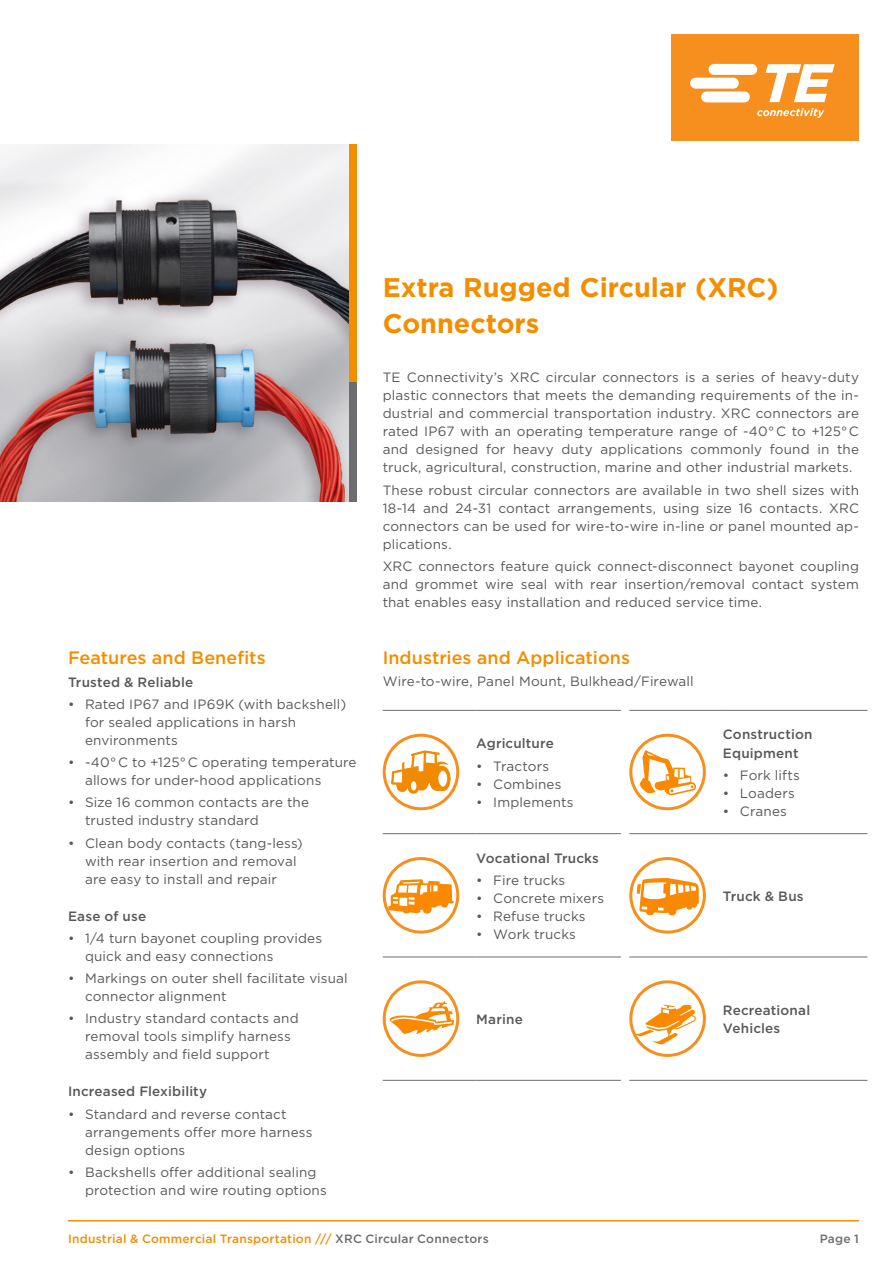
<style>
.page{position:relative;width:893px;height:1263px;background:#fff}
.page>*{position:absolute;margin:0;border:0;box-sizing:border-box;transform-origin:0 0}
.t1{font:700 27px/36px "Gotham";color:#f28e00}
.Body_Subhead{font:500 18px "Gotham";color:#f28e00}
.Body_Introduction{font:13.5px/18px "Gotham";letter-spacing:.01em;color:#57585a}
.Subhead_Gray{font:500 13.5px "Gotham";letter-spacing:.01em;color:#57585a}
.Body_Introduction-2{font:500 13.5px/18px "Gotham";letter-spacing:.01em;color:#57585a}
.t2{font:500 12px "Gotham";letter-spacing:.02em;color:#f28e00}
.t3{font:500 12px "Gotham";color:#6c6d70}
.s1{color:#6c6d70}
</style>
<div class="page">
<div style="left:672px;top:34px;width:187px;height:106px;background:#f68f1e"></div>
<svg style="left:690px;top:64px;width:145px;height:54px"></svg>
<hr style="left:68px;top:1220px;width:791px;height:1px;background:#f28e00">
<div style="left:349px;top:145px;width:8px;height:238px;background:#f28e00"></div>
<div style="left:349px;top:383px;width:8px;height:119px;background:#6c6d70"></div>
<img style="left:0;top:145px;width:349px;height:357px">
<hr style="left:383px;top:710px;width:93px;height:1px;background:#6c6d70">
<hr style="left:476px;top:710px;width:145px;height:1px;background:#6c6d70">
<hr style="left:629px;top:710px;width:94px;height:1px;background:#6c6d70">
<hr style="left:723px;top:710px;width:144px;height:1px;background:#6c6d70">
<hr style="left:383px;top:833px;width:93px;height:1px;background:#6c6d70">
<hr style="left:476px;top:833px;width:145px;height:1px;background:#6c6d70">
<hr style="left:629px;top:833px;width:94px;height:1px;background:#6c6d70">
<hr style="left:723px;top:833px;width:144px;height:1px;background:#6c6d70">
<hr style="left:383px;top:957px;width:93px;height:1px;background:#6c6d70">
<hr style="left:476px;top:957px;width:145px;height:1px;background:#6c6d70">
<hr style="left:629px;top:957px;width:94px;height:1px;background:#6c6d70">
<hr style="left:723px;top:957px;width:144px;height:1px;background:#6c6d70">
<hr style="left:383px;top:1080px;width:93px;height:1px;background:#6c6d70">
<hr style="left:476px;top:1080px;width:145px;height:1px;background:#6c6d70">
<hr style="left:629px;top:1080px;width:94px;height:1px;background:#6c6d70">
<hr style="left:723px;top:1080px;width:144px;height:1px;background:#6c6d70">
<svg style="left:384px;top:735px;width:74px;height:74px"></svg>
<img style="left:392px;top:750px;width:58px;height:44px">
<div style="left:383px;top:734px;width:76px;height:76px;border:3px solid #f68f1e;border-radius:50%"></div>
<svg style="left:631px;top:735px;width:73px;height:74px"></svg>
<svg style="left:639px;top:750px;width:57px;height:45px"></svg>
<div style="left:629px;top:734px;width:77px;height:76px;border:3px solid #f68f1e;border-radius:50%"></div>
<svg style="left:384px;top:858px;width:74px;height:74px"></svg>
<svg style="left:388px;top:879px;width:66px;height:35px"></svg>
<div style="left:383px;top:857px;width:76px;height:76px;border:3px solid #f68f1e;border-radius:50%"></div>
<svg style="left:631px;top:858px;width:73px;height:74px"></svg>
<svg style="left:637px;top:878px;width:62px;height:37px"></svg>
<div style="left:629px;top:857px;width:77px;height:76px;border:3px solid #f68f1e;border-radius:50%"></div>
<svg style="left:384px;top:982px;width:74px;height:73px"></svg>
<svg style="left:388px;top:1001px;width:66px;height:36px"></svg>
<div style="left:383px;top:980px;width:76px;height:77px;border:3px solid #f68f1e;border-radius:50%"></div>
<svg style="left:633px;top:1004px;width:63px;height:41px"></svg>
<div style="left:629px;top:980px;width:77px;height:77px;border:3px solid #f68f1e;border-radius:50%"></div>
<p class="Body_Subhead" style="left:68px;top:646px;width:199px">Features and Benefits</p>
<p class="Subhead_Gray" style="left:68px;top:673px;width:127px">Trusted &amp; Reliable</p>
<p class="Body_Introduction" style="left:85px;top:695px;width:263px;text-indent:-17px">• Rated IP67 and IP69K (with backshell) for sealed applications in harsh environments</p>
<p class="Body_Introduction" style="left:85px;top:753px;width:273px;text-indent:-17px">• -40° C to +125° C operating temperature allows for under-hood applications</p>
<p class="Body_Introduction" style="left:85px;top:793px;width:226px;text-indent:-17px">• Size 16 common contacts are the trusted industry standard</p>
<p class="Body_Introduction" style="left:85px;top:833px;width:219px;text-indent:-17px">• Clean body contacts (tang-less) with rear insertion and removal are easy to install and repair</p>
<p class="Subhead_Gray" style="left:68px;top:907px;width:80px">Ease of use</p>
<p class="Body_Introduction" style="left:85px;top:929px;width:239px;text-indent:-17px">• 1/4 turn bayonet coupling provides quick and easy connections</p>
<p class="Body_Introduction" style="left:85px;top:969px;width:264px;text-indent:-17px">• Markings on outer shell facilitate visual connector alignment</p>
<p class="Body_Introduction" style="left:85px;top:1009px;width:215px;text-indent:-17px">• Industry standard contacts and removal tools simplify harness assembly and field support</p>
<p class="Subhead_Gray" style="left:68px;top:1083px;width:141px">Increased Flexibility</p>
<p class="Body_Introduction" style="left:85px;top:1104px;width:229px;text-indent:-17px">• Standard and reverse contact arrangements offer more harness design options</p>
<p class="Body_Introduction" style="left:85px;top:1163px;width:243px;text-indent:-17px">• Backshells offer additional sealing protection and wire routing options</p>
<p class="t1" style="left:383px;top:269px;width:397px">Extra Rugged Circular (XRC)<br>Connectors</p>
<p class="Body_Introduction" style="left:383px;top:368px;width:478px;text-align:justify">TE Connectivity’s XRC circular connectors is a series of heavy-duty plastic connectors that meets the demanding requirements of the in&shy;dustrial and commercial transportation industry. XRC connectors are rated IP67 with an operating temperature range of -40° C to +125° C and designed for heavy duty applications commonly found in the truck, agricultural, construction, marine and other industrial markets.</p>
<p class="Body_Introduction" style="left:383px;top:481px;width:478px;text-align:justify">These robust circular connectors are available in two shell sizes with 18-14 and 24-31 contact arrangements, using size 16 contacts. XRC connectors can be used for wire-to-wire in-line or panel mounted ap&shy;plications.</p>
<p class="Body_Introduction" style="left:383px;top:557px;width:478px;text-align:justify">XRC connectors feature quick connect-disconnect bayonet coupling and grommet wire seal with rear insertion/removal contact system that enables easy installation and reduced service time.</p>
<p class="Body_Subhead" style="left:383px;top:646px;width:249px">Industries and Applications</p>
<p class="Body_Introduction" style="left:383px;top:672px;width:313px">Wire-to-wire, Panel Mount, Bulkhead/Firewall</p>
<p class="Subhead_Gray" style="left:476px;top:735px;width:79px">Agriculture</p>
<p class="Body_Introduction" style="left:476px;top:756px;width:74px">• Tractors</p>
<p class="Body_Introduction" style="left:476px;top:774px;width:87px">• Combines</p>
<p class="Body_Introduction" style="left:476px;top:792px;width:99px">• Implements</p>
<p class="Subhead_Gray" style="left:476px;top:849px;width:124px">Vocational Trucks</p>
<p class="Body_Introduction" style="left:476px;top:871px;width:91px">• Fire trucks</p>
<p class="Body_Introduction" style="left:476px;top:889px;width:129px">• Concrete mixers</p>
<p class="Body_Introduction" style="left:476px;top:907px;width:111px">• Refuse trucks</p>
<p class="Body_Introduction" style="left:476px;top:925px;width:101px">• Work trucks</p>
<p class="Subhead_Gray" style="left:723px;top:725px;width:91px">Construction</p>
<p class="Subhead_Gray" style="left:723px;top:744px;width:77px">Equipment</p>
<p class="Body_Introduction" style="left:723px;top:766px;width:79px">• Fork lifts</p>
<p class="Body_Introduction" style="left:723px;top:784px;width:73px">• Loaders</p>
<p class="Body_Introduction" style="left:723px;top:802px;width:66px">• Cranes</p>
<p class="Subhead_Gray" style="left:723px;top:887px;width:82px">Truck &amp; Bus</p>
<p class="Body_Introduction-2" style="left:476px;top:1010px;width:48px">Marine</p>
<p class="Body_Introduction-2" style="left:723px;top:1001px;width:89px">Recreational<br>Vehicles</p>
<p class="t2" style="left:68px;top:1231px;width:422px">Industrial &amp; Commercial Transportation /// <span class="s1">XRC Circular Connectors</span></p>
<p class="t3" style="left:820px;top:1231px;width:41px">Page 1</p>
</div>
